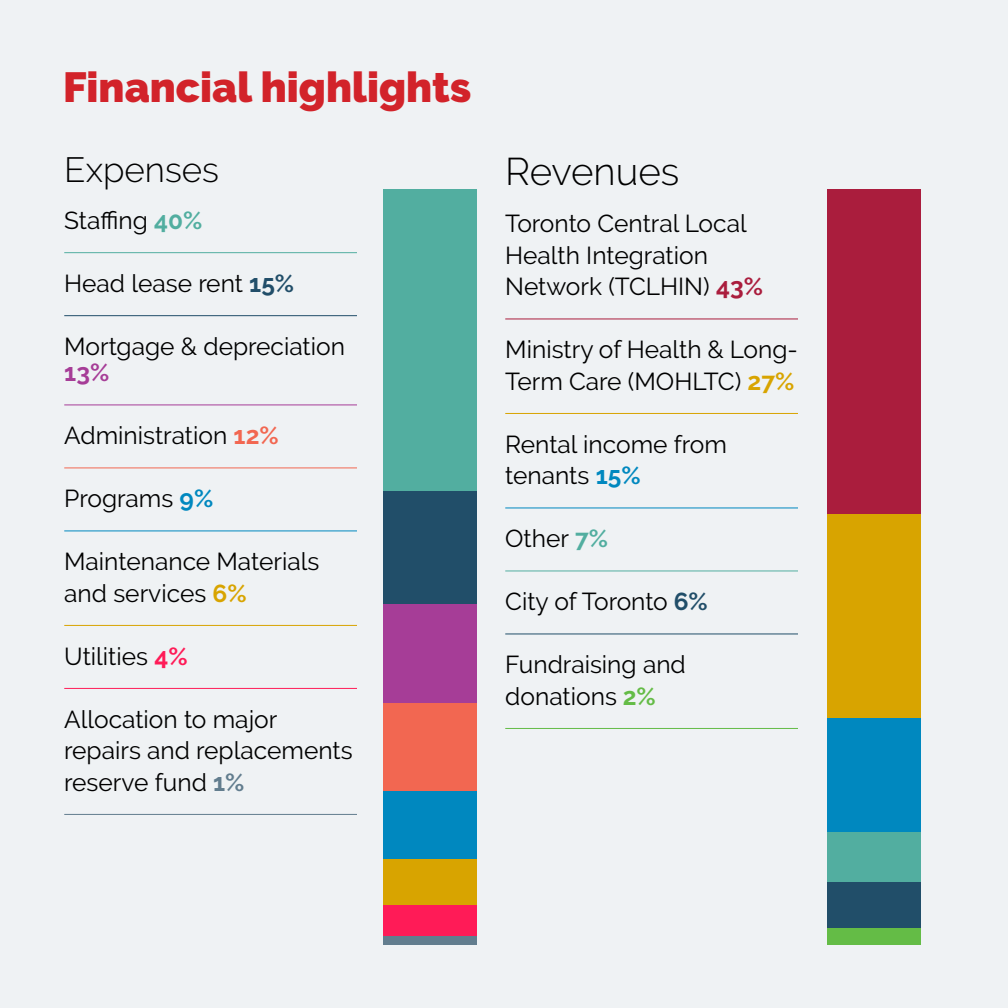
<style>
.page{position:relative;width:1008px;height:1008px;background:#eff2f4}
.page>*{position:absolute;margin:0;border:0;box-sizing:border-box;transform-origin:0 0}
.t1{font:900 42px "Raleway";color:#d2232a}
.t2{font:300 38.5px "Raleway";color:#000}
.t3{font:300 35px "Raleway";color:#000}
.t4{font:24.5px/31.5px "Raleway";color:#000}
.t5{font:700 24.5px "Raleway";color:#a63d97}
.s1{font-weight:700;color:#52aea0}
.s2{font-weight:700;color:#214e69}
.s3{font-weight:700;color:#f26751}
.s4{font-weight:700;color:#0088bf}
.s5{font-weight:700;color:#d8a400}
.s6{font-weight:700;color:#ff1b57}
.s7{font-weight:700;color:#627d8e}
.s8{font-weight:700;color:#aa1d3d}
.s9{font-weight:700;color:#64bc46}
</style>
<div class="page">
<div style="left:383px;top:189px;width:94px;height:302px;background:#52aea0"></div>
<div style="left:827px;top:189px;width:94px;height:756px;background:#64bc46"></div>
<div style="left:827px;top:189px;width:94px;height:325px;background:#aa1d3d"></div>
<hr style="left:64px;top:252px;width:293px;height:1px;background:#52aea0">
<hr style="left:64px;top:315px;width:293px;height:1px;background:#214e69">
<hr style="left:64px;top:405px;width:293px;height:1px;background:#a63d97">
<hr style="left:64px;top:468px;width:293px;height:1px;background:#f26751">
<hr style="left:64px;top:531px;width:293px;height:1px;background:#0088bf">
<hr style="left:64px;top:625px;width:293px;height:1px;background:#d8a400">
<hr style="left:64px;top:688px;width:293px;height:1px;background:#ff1b57">
<hr style="left:64px;top:814px;width:293px;height:1px;background:#627d8e">
<hr style="left:505px;top:319px;width:293px;height:1px;background:#aa1d3d">
<hr style="left:505px;top:413px;width:293px;height:1px;background:#d8a400">
<hr style="left:505px;top:508px;width:293px;height:1px;background:#0088bf">
<hr style="left:505px;top:571px;width:293px;height:1px;background:#52aea0">
<hr style="left:505px;top:634px;width:293px;height:1px;background:#214e69">
<hr style="left:505px;top:728px;width:293px;height:1px;background:#64bc46">
<div style="left:383px;top:491px;width:94px;height:114px;background:#214e69"></div>
<div style="left:383px;top:605px;width:94px;height:98px;background:#a63d97"></div>
<div style="left:383px;top:703px;width:94px;height:89px;background:#f26751"></div>
<div style="left:383px;top:792px;width:94px;height:68px;background:#0088bf"></div>
<div style="left:383px;top:860px;width:94px;height:45px;background:#d8a400"></div>
<div style="left:383px;top:905px;width:94px;height:30px;background:#ff1b57"></div>
<div style="left:827px;top:514px;width:94px;height:204px;background:#d8a400"></div>
<div style="left:827px;top:718px;width:94px;height:114px;background:#0088bf"></div>
<div style="left:827px;top:832px;width:94px;height:49px;background:#52aea0"></div>
<div style="left:827px;top:882px;width:94px;height:46px;background:#214e69"></div>
<h1 class="t1" style="left:63px;top:63px;width:410px">Financial highlights</h1>
<h3 class="t3" style="left:64px;top:149px;width:156px">Expenses</h3>
<p class="t4" style="left:64px;top:204px;width:140px">Staffing <span class="s1">40%</span></p>
<p class="t4" style="left:64px;top:267px;width:231px">Head lease rent <span class="s2">15%</span></p>
<p class="t4" style="left:64px;top:330px;width:282px">Mortgage &amp; depreciation</p>
<p class="t5" style="left:64px;top:358px;width:47px">13%</p>
<p class="t4" style="left:64px;top:420px;width:216px">Administration <span class="s3">12%</span></p>
<p class="t4" style="left:64px;top:483px;width:151px">Programs <span class="s4">9%</span></p>
<p class="t4" style="left:64px;top:546px;width:257px">Maintenance Materials and services <span class="s5">6%</span></p>
<p class="t4" style="left:64px;top:640px;width:125px">Utilities <span class="s6">4%</span></p>
<p class="t4" style="left:64px;top:703px;width:290px">Allocation to major repairs and replacements reserve fund <span class="s7">1%</span></p>
<h2 class="t2" style="left:505px;top:149px;width:176px">Revenues</h2>
<p class="t4" style="left:505px;top:208px;width:259px">Toronto Central Local<br>Health Integration<br>Network (TCLHIN) <span class="s8">43%</span></p>
<p class="t4" style="left:505px;top:334px;width:294px">Ministry of Health &amp; Long-<br>Term Care (MOHLTC) <span class="s5">27%</span></p>
<p class="t4" style="left:505px;top:428px;width:223px">Rental income from tenants <span class="s4">15%</span></p>
<p class="t4" style="left:505px;top:523px;width:104px">Other <span class="s1">7%</span></p>
<p class="t4" style="left:505px;top:586px;width:204px">City of Toronto <span class="s2">6%</span></p>
<p class="t4" style="left:505px;top:649px;width:182px">Fundraising and donations <span class="s9">2%</span></p>
</div>
